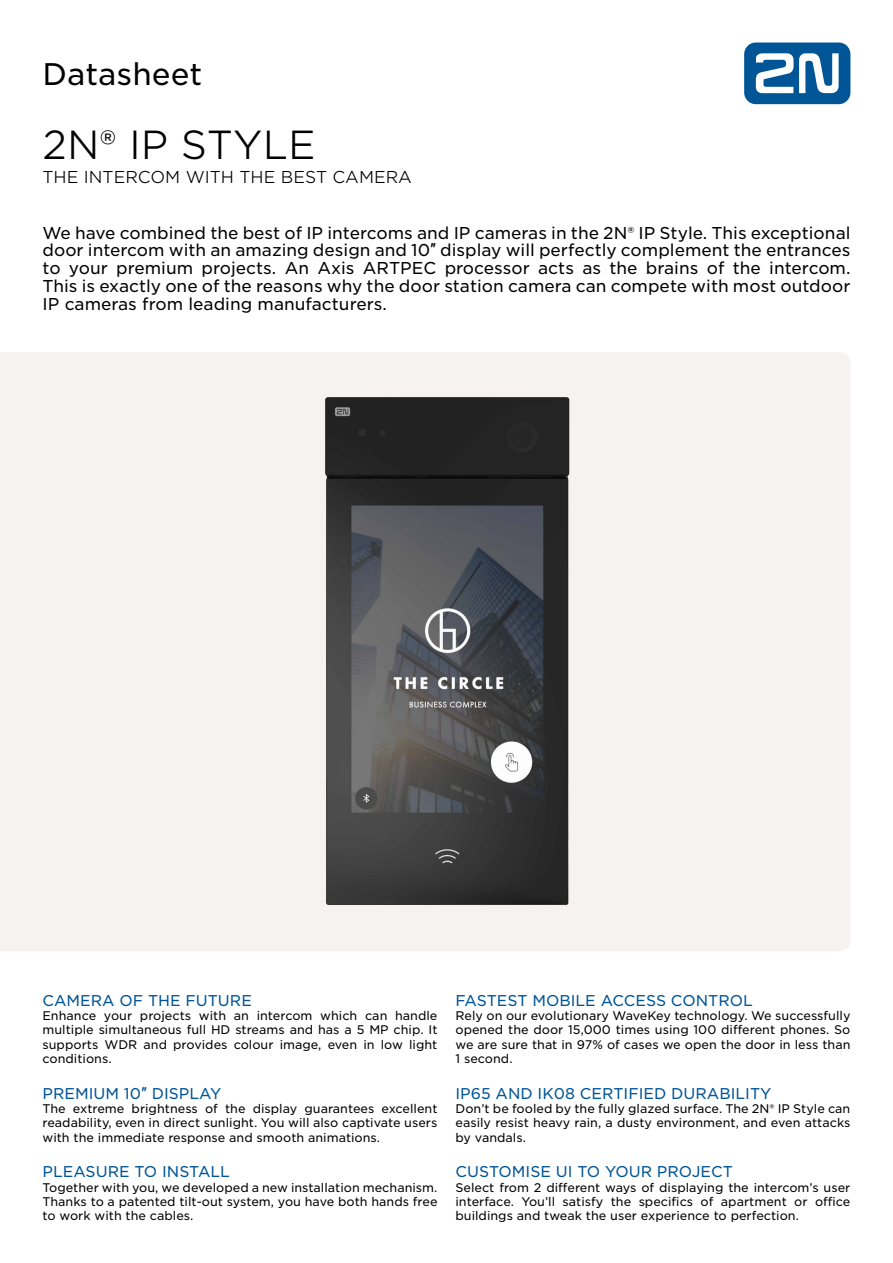
<style>
.page{position:relative;width:893px;height:1263px;background:#fff}
.page>*{position:absolute;margin:0;border:0;box-sizing:border-box;transform-origin:0 0}
.t1{font:300 39px "Gotham S Sm";color:#000}
.t2{font:30px "Gotham S Sm";color:#000}
.t3{font:16.5px/17.9px "Gotham S Sm";color:#000;text-align:justify}
.t4{font:300 16.5px "Gotham S Sm";color:#000}
.t5{font:15px "Gotham S Sm";color:#005597}
.t6{font:12px/14.4px "Gotham S Sm";color:#000;text-align:justify}
.s1{font-family:"Arial"}
.s2{font-family:"Arial";font-size:16.5px}
</style>
<div class="page">
<div style="left:0;top:353px;width:850px;height:598px;background:#f5f2f1"></div>
<svg style="left:744px;top:43px;width:106px;height:61px"></svg>
<img style="left:313px;top:391px;width:267px;height:521px">
<h2 class="t2" style="left:43px;top:54px;width:161px">Datasheet</h2>
<h1 class="t1" style="left:43px;top:119px;width:275px">2N® IP STYLE</h1>
<h3 class="t4" style="left:43px;top:166px;width:371px">THE INTERCOM WITH THE BEST CAMERA</h3>
<p class="t3" style="left:43px;top:223px;width:809px">We have combined the best of IP intercoms and IP cameras in the 2N® IP Style. This exceptional door intercom with an amazing design and 10<span class="s1">″</span> display will perfectly complement the entrances to your premium projects. An Axis ARTPEC processor acts as the brains of the intercom.<br>This is exactly one of the reasons why the door station camera can compete with most outdoor IP cameras from leading manufacturers.</p>
<p class="t5" style="left:43px;top:990px;width:211px">CAMERA OF THE FUTURE</p>
<p class="t6" style="left:43px;top:1008px;width:396px">Enhance your projects with an intercom which can handle multiple simultaneous full HD streams and has a 5 MP chip. It supports WDR and provides colour image, even in low light conditions.</p>
<p class="t5" style="left:43px;top:1083px;width:180px">PREMIUM 10<span class="s2">″</span> DISPLAY</p>
<p class="t6" style="left:43px;top:1101px;width:396px">The extreme brightness of the display guarantees excellent readability, even in direct sunlight. You will also captivate users with the immediate response and smooth animations.</p>
<p class="t5" style="left:43px;top:1162px;width:189px">PLEASURE TO INSTALL</p>
<p class="t6" style="left:43px;top:1180px;width:396px">Together with you, we developed a new installation mechanism.<br>Thanks to a patented tilt-out system, you have both hands free to work with the cables.</p>
<p class="t5" style="left:455px;top:990px;width:299px">FASTEST MOBILE ACCESS CONTROL</p>
<p class="t6" style="left:455px;top:1008px;width:396px">Rely on our evolutionary WaveKey technology. We successfully opened the door 15,000 times using 100 different phones. So we are sure that in 97% of cases we open the door in less than 1 second.</p>
<p class="t5" style="left:455px;top:1083px;width:317px">IP65 AND IK08 CERTIFIED DURABILITY</p>
<p class="t6" style="left:455px;top:1101px;width:396px">Don’t be fooled by the fully glazed surface. The 2N® IP Style can easily resist heavy rain, a dusty environment, and even attacks by vandals.</p>
<p class="t5" style="left:455px;top:1162px;width:279px">CUSTOMISE UI TO YOUR PROJECT</p>
<p class="t6" style="left:455px;top:1180px;width:396px">Select from 2 different ways of displaying the intercom’s user interface. You’ll satisfy the specifics of apartment or office buildings and tweak the user experience to perfection.</p>
</div>
